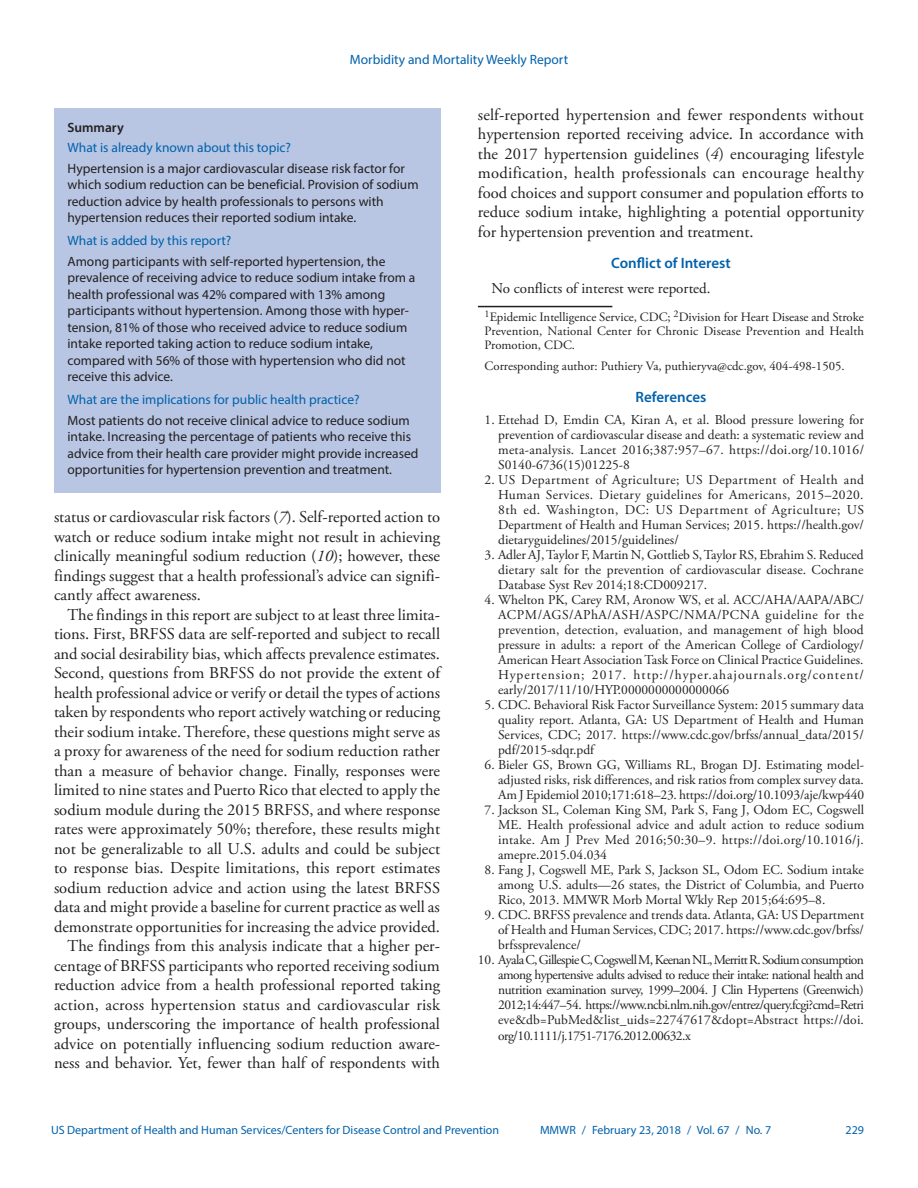
<style>
.page{position:relative;width:918px;height:1188px;background:#fff}
.page>*{position:absolute;margin:0;border:0;box-sizing:border-box;transform-origin:0 0}
.t1{font:16.5px/19.5px "Adobe Garamond Pro";color:#231f20;text-align:justify}
.t2{font:15px "Adobe Garamond Pro";color:#231f20}
.t3{font:600 15px "Myriad Pro";color:#0161ab}
.t4{font:13.5px/15px "Adobe Garamond Pro";color:#231f20;text-align:justify}
.t5{font:13.5px/16.5px "Myriad Pro";color:#231f20}
.t6{font:13.5px "Myriad Pro";color:#0161ab}
.t7{font:13.5px "Adobe Garamond Pro";letter-spacing:-.04em;color:#231f20}
.t8{font:600 13.5px "Myriad Pro";color:#231f20}
.t9{font:12.75px/14.2px "Adobe Garamond Pro";color:#231f20;text-align:justify}
.t10{font:12px "Myriad Pro";color:#0161ab}
.s1{font-style:italic}
</style>
<div class="page">
<div style="left:54px;top:108px;width:386px;height:384px;background:#b8c6e3"></div>
<hr style="left:478px;top:306px;width:134px;height:1px;background:#231f20">
<p class="t6" style="left:350px;top:51px;width:220px">Morbidity and Mortality Weekly Report</p>
<p class="t8" style="left:68px;top:119px;width:58px">Summary</p>
<p class="t6" style="left:68px;top:139px;width:225px">What is already known about this topic?</p>
<p class="t5" style="left:68px;top:160px;width:353px">Hypertension is a major cardiovascular disease risk factor for which sodium reduction can be beneficial. Provision of sodium reduction advice by health professionals to persons with hypertension reduces their reported sodium intake.</p>
<p class="t6" style="left:68px;top:232px;width:165px">What is added by this report?</p>
<p class="t5" style="left:68px;top:253px;width:350px">Among participants with self-reported hypertension, the prevalence of receiving advice to reduce sodium intake from a health professional was 42% compared with 13% among participants without hypertension. Among those with hyper&shy;tension, 81% of those who received advice to reduce sodium intake reported taking action to reduce sodium intake, compared with 56% of those with hypertension who did not receive this advice.</p>
<p class="t6" style="left:68px;top:391px;width:294px">What are the implications for public health practice?</p>
<p class="t5" style="left:68px;top:412px;width:352px">Most patients do not receive clinical advice to reduce sodium intake. Increasing the percentage of patients who receive this advice from their health care provider might provide increased opportunities for hypertension prevention and treatment.</p>
<p class="t1" style="left:54px;top:508px;width:388px">status or cardiovascular risk factors (<span class="s1">7</span>). Self-reported action to watch or reduce sodium intake might not result in achieving clinically meaningful sodium reduction (<span class="s1">10</span>); however, these findings suggest that a health professional’s advice can signifi&shy;cantly affect awareness.</p>
<p class="t1" style="left:54px;top:605px;width:388px;text-align:right">The findings in this report are subject to at least three limita&shy;tions. First, BRFSS data are self-reported and subject to recall and social desirability bias, which affects prevalence estimates.<br>Second, questions from BRFSS do not provide the extent of health professional advice or verify or detail the types of actions taken by respondents who report actively watching or reducing their sodium intake. Therefore, these questions might serve as a proxy for awareness of the need for sodium reduction rather than a measure of behavior change. Finally, responses were limited to nine states and Puerto Rico that elected to apply the sodium module during the 2015 BRFSS, and where response rates were approximately 50%; therefore, these results might not be generalizable to all U.S. adults and could be subject to response bias. Despite limitations, this report estimates sodium reduction advice and action using the latest BRFSS data and might provide a baseline for current practice as well as demonstrate opportunities for increasing the advice provided.<br>The findings from this analysis indicate that a higher per&shy;centage of BRFSS participants who reported receiving sodium reduction advice from a health professional reported taking action, across hypertension status and cardiovascular risk groups, underscoring the importance of health professional advice on potentially influencing sodium reduction aware&shy;ness and behavior. Yet, fewer than half of respondents with</p>
<p class="t1" style="left:478px;top:106px;width:388px">self-reported hypertension and fewer respondents without hypertension reported receiving advice. In accordance with the 2017 hypertension guidelines (<span class="s1">4</span>) encouraging lifestyle modification, health professionals can encourage healthy food choices and support consumer and population efforts to reduce sodium intake, highlighting a potential opportunity for hypertension prevention and treatment.</p>
<p class="t3" style="left:611px;top:254px;width:121px">Conflict of Interest</p>
<p class="t2" style="left:491px;top:279px;width:221px">No conflicts of interest were reported.</p>
<p class="t9" style="left:485px;top:310px;width:381px"><sup>1</sup>Epidemic Intelligence Service, CDC; <sup>2</sup>Division for Heart Disease and Stroke Prevention, National Center for Chronic Disease Prevention and Health Promotion, CDC.</p>
<p class="t9" style="left:485px;top:360px;width:362px">Corresponding author: Puthiery Va, puthieryva@cdc.gov, 404-498-1505.</p>
<p class="t3" style="left:636px;top:387px;width:72px">References</p>
<p class="t4" style="left:498px;top:412px;width:367px;text-indent:-14px">1. Ettehad D, Emdin CA, Kiran A, et al. Blood pressure lowering for prevention of cardiovascular disease and death: a systematic review and meta-analysis. Lancet 2016;387:957–67. https://doi.org/10.1016/ S0140-6736(15)01225-8</p>
<p class="t4" style="left:498px;top:472px;width:367px;text-indent:-14px">2. US Department of Agriculture; US Department of Health and Human Services. Dietary guidelines for Americans, 2015–2020.<br>8th ed. Washington, DC: US Department of Agriculture; US Department of Health and Human Services; 2015. https://health.gov/ dietaryguidelines/2015/guidelines/</p>
<p class="t4" style="left:498px;top:547px;width:367px;text-indent:-14px">3. Adler AJ, Taylor F, Martin N, Gottlieb S, Taylor RS, Ebrahim S. Reduced dietary salt for the prevention of cardiovascular disease. Cochrane Database Syst Rev 2014;18:CD009217.</p>
<p class="t4" style="left:498px;top:592px;width:367px;text-indent:-14px">4. Whelton PK, Carey RM, Aronow WS, et al. ACC/AHA/AAPA/ABC/ ACPM/AGS/APhA/ASH/ASPC/NMA/PCNA guideline for the prevention, detection, evaluation, and management of high blood pressure in adults: a report of the American College of Cardiology/ American Heart Association Task Force on Clinical Practice Guidelines.<br>Hypertension; 2017. http://hyper.ahajournals.org/content/ early/2017/11/10/HYP.0000000000000066</p>
<p class="t4" style="left:498px;top:697px;width:367px;text-indent:-14px">5. CDC. Behavioral Risk Factor Surveillance System: 2015 summary data quality report. Atlanta, GA: US Department of Health and Human Services, CDC; 2017. https://www.cdc.gov/brfss/annual_data/2015/ pdf/2015-sdqr.pdf</p>
<p class="t4" style="left:498px;top:757px;width:367px;text-indent:-14px">6. Bieler GS, Brown GG, Williams RL, Brogan DJ. Estimating model&shy;adjusted risks, risk differences, and risk ratios from complex survey data.<br>Am J Epidemiol 2010;171:618–23. https://doi.org/10.1093/aje/kwp440</p>
<p class="t4" style="left:498px;top:802px;width:368px;text-indent:-14px">7. Jackson SL, Coleman King SM, Park S, Fang J, Odom EC, Cogswell ME. Health professional advice and adult action to reduce sodium intake. Am J Prev Med 2016;50:30–9. https://doi.org/10.1016/j. amepre.2015.04.034</p>
<p class="t4" style="left:498px;top:862px;width:367px;text-indent:-14px">8. Fang J, Cogswell ME, Park S, Jackson SL, Odom EC. Sodium intake among U.S. adults—26 states, the District of Columbia, and Puerto Rico, 2013. MMWR Morb Mortal Wkly Rep 2015;64:695–8.</p>
<p class="t4" style="left:498px;top:907px;width:368px;text-indent:-14px">9. CDC. BRFSS prevalence and trends data. Atlanta, GA: US Department of Health and Human Services, CDC; 2017. https://www.cdc.gov/brfss/ brfssprevalence/</p>
<p class="t4" style="left:498px;top:952px;width:367px;text-indent:-20px">10. Ayala C, Gillespie C, Cogswell M, Keenan NL, Merritt R. Sodium consumption among hypertensive adults advised to reduce their intake: national health and nutrition examination survey, 1999–2004. J Clin Hypertens (Greenwich)<br>2012;14:447–54. https://www.ncbi.nlm.nih.gov/entrez/query.fcgi?cmd=Retri eve&amp;db=PubMed&amp;list_uids=22747617&amp;dopt=Abstract https://doi.</p>
<p class="t7" style="left:498px;top:1028px;width:194px">org/10.1111/j.1751-7176.2012.00632.x</p>
<p class="t10" style="left:51px;top:1123px;width:450px">US Department of Health and Human Services/Centers for Disease Control and Prevention</p>
<p class="t10" style="left:540px;top:1123px;width:233px">MMWR / February 23, 2018 / Vol. 67 / No. 7</p>
<p class="t10" style="left:846px;top:1123px;width:20px">229</p>
</div>
